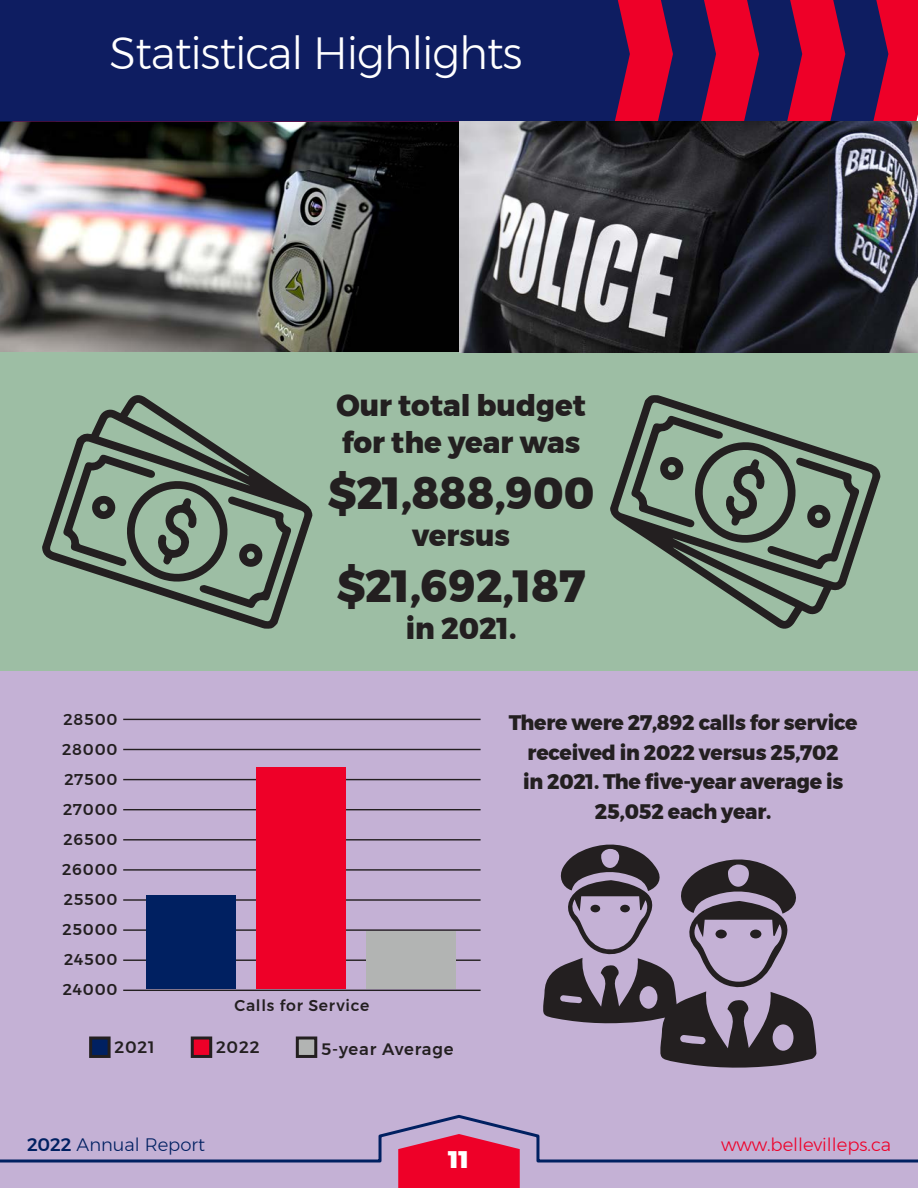
<style>
.page{position:relative;width:918px;height:1188px;background:#fff}
.page>*{position:absolute;margin:0;border:0;box-sizing:border-box;transform-origin:0 0}
.t1{font:800 45px "Montserrat";color:#231f20}
.t2{font:300 45px "Montserrat";letter-spacing:-.025em;color:#fff}
.t3{font:800 30px "Montserrat";color:#231f20}
.t4{font:900 24px "Montserrat";color:#fff}
.t5{font:800 21px/29.4px "Montserrat";letter-spacing:-.01em;color:#231f20;text-align:center}
.t6{font:300 18px "Montserrat";color:#ee0028}
.t7{font:300 18px "Montserrat";color:#002061}
.t8{font:500 16.5px "Montserrat";letter-spacing:.05em;color:#231f20}
.t9{font:500 15.6px "Montserrat";letter-spacing:.05em;color:#231f20}
.s1{font-weight:500}
</style>
<div class="page">
<img style="left:0;top:122px;width:918px;height:230px">
<div style="left:0;top:352px;width:918px;height:320px;background:#9dbea4"></div>
<div style="left:0;top:672px;width:918px;height:516px;background:#c4b1d5"></div>
<div style="left:398px;top:1164px;width:122px;height:24px;background:#ee0028"></div>
<svg style="left:0;top:1115px;width:918px;height:49px"></svg>
<svg style="left:42px;top:395px;width:270px;height:234px"></svg>
<svg style="left:63px;top:454px;width:229px;height:154px"></svg>
<div style="left:888px;top:0;width:30px;height:122px;background:#ee0028"></div>
<svg style="left:845px;top:0;width:43px;height:122px;background:#2f1858"></svg>
<svg style="left:802px;top:0;width:43px;height:122px;background:#ca0430"></svg>
<svg style="left:759px;top:0;width:43px;height:122px;background:#301857"></svg>
<svg style="left:716px;top:0;width:43px;height:122px;background:#c90430"></svg>
<svg style="left:673px;top:0;width:43px;height:122px;background:#311857"></svg>
<svg style="left:630px;top:0;width:43px;height:122px;background:#c80430"></svg>
<div style="left:0;top:0;width:630px;height:122px;background:#0e1d61"></div>
<svg style="left:543px;top:844px;width:274px;height:224px"></svg>
<div style="left:590px;top:905px;width:10px;height:7px;background:#231f20;border-radius:50%"></div>
<div style="left:620px;top:905px;width:10px;height:7px;background:#231f20;border-radius:50%"></div>
<svg style="left:89px;top:1036px;width:22px;height:22px"></svg>
<svg style="left:190px;top:1036px;width:23px;height:22px"></svg>
<svg style="left:295px;top:1036px;width:23px;height:22px"></svg>
<hr style="left:123px;top:990px;width:358px;height:1px;background:#231f20">
<hr style="left:123px;top:959px;width:358px;height:2px;background:#231f20">
<hr style="left:123px;top:929px;width:358px;height:2px;background:#231f20">
<hr style="left:123px;top:899px;width:358px;height:2px;background:#231f20">
<hr style="left:123px;top:869px;width:358px;height:2px;background:#231f20">
<hr style="left:123px;top:839px;width:358px;height:2px;background:#231f20">
<hr style="left:123px;top:809px;width:358px;height:1px;background:#231f20">
<hr style="left:123px;top:779px;width:358px;height:1px;background:#231f20">
<hr style="left:123px;top:749px;width:358px;height:1px;background:#231f20">
<hr style="left:123px;top:719px;width:358px;height:1px;background:#231f20">
<div style="left:147px;top:895px;width:89px;height:94px;background:#002061"></div>
<div style="left:257px;top:768px;width:89px;height:221px;background:#ee0028"></div>
<div style="left:367px;top:932px;width:89px;height:57px;background:#b2b4b3"></div>
<svg style="left:610px;top:395px;width:270px;height:234px"></svg>
<svg style="left:631px;top:415px;width:229px;height:155px"></svg>
<p class="t2" style="left:110px;top:19px;width:414px">Statistical Highlights</p>
<p class="t9" style="left:64px;top:707px;width:55px">28500</p>
<p class="t9" style="left:62px;top:737px;width:57px">28000</p>
<p class="t9" style="left:65px;top:767px;width:54px">27500</p>
<p class="t9" style="left:63px;top:797px;width:56px">27000</p>
<p class="t9" style="left:64px;top:827px;width:55px">26500</p>
<p class="t9" style="left:62px;top:858px;width:57px">26000</p>
<p class="t9" style="left:64px;top:888px;width:55px">25500</p>
<p class="t9" style="left:62px;top:918px;width:57px">25000</p>
<p class="t9" style="left:64px;top:948px;width:55px">24500</p>
<p class="t9" style="left:63px;top:978px;width:56px">24000</p>
<p class="t3" style="left:336px;top:381px;width:251px">Our total budget</p>
<p class="t3" style="left:342px;top:418px;width:240px">for the year was</p>
<p class="t1" style="left:328px;top:456px;width:268px">$21,888,900</p>
<p class="t3" style="left:412px;top:511px;width:100px">versus</p>
<p class="t1" style="left:337px;top:549px;width:250px">$21,692,187</p>
<p class="t3" style="left:406px;top:604px;width:112px">in 2021.</p>
<p class="t9" style="left:234px;top:994px;width:137px">Calls for Service</p>
<p class="t5" style="left:509px;top:708px;width:350px">There were 27,892 calls for service received in 2022 versus 25,702<br>in 2021. The five-year average is<br>25,052 each year.</p>
<p class="t8" style="left:114px;top:1035px;width:41px">2021</p>
<p class="t8" style="left:216px;top:1035px;width:45px">2022</p>
<p class="t8" style="left:321px;top:1036px;width:134px">5-year Average</p>
<p class="t7" style="left:27px;top:1132px;width:180px"><span class="s1">2022</span> Annual Report</p>
<p class="t6" style="left:721px;top:1132px;width:171px">www.bellevilleps.ca</p>
<p class="t4" style="left:449px;top:1140px;width:22px">11</p>
</div>
